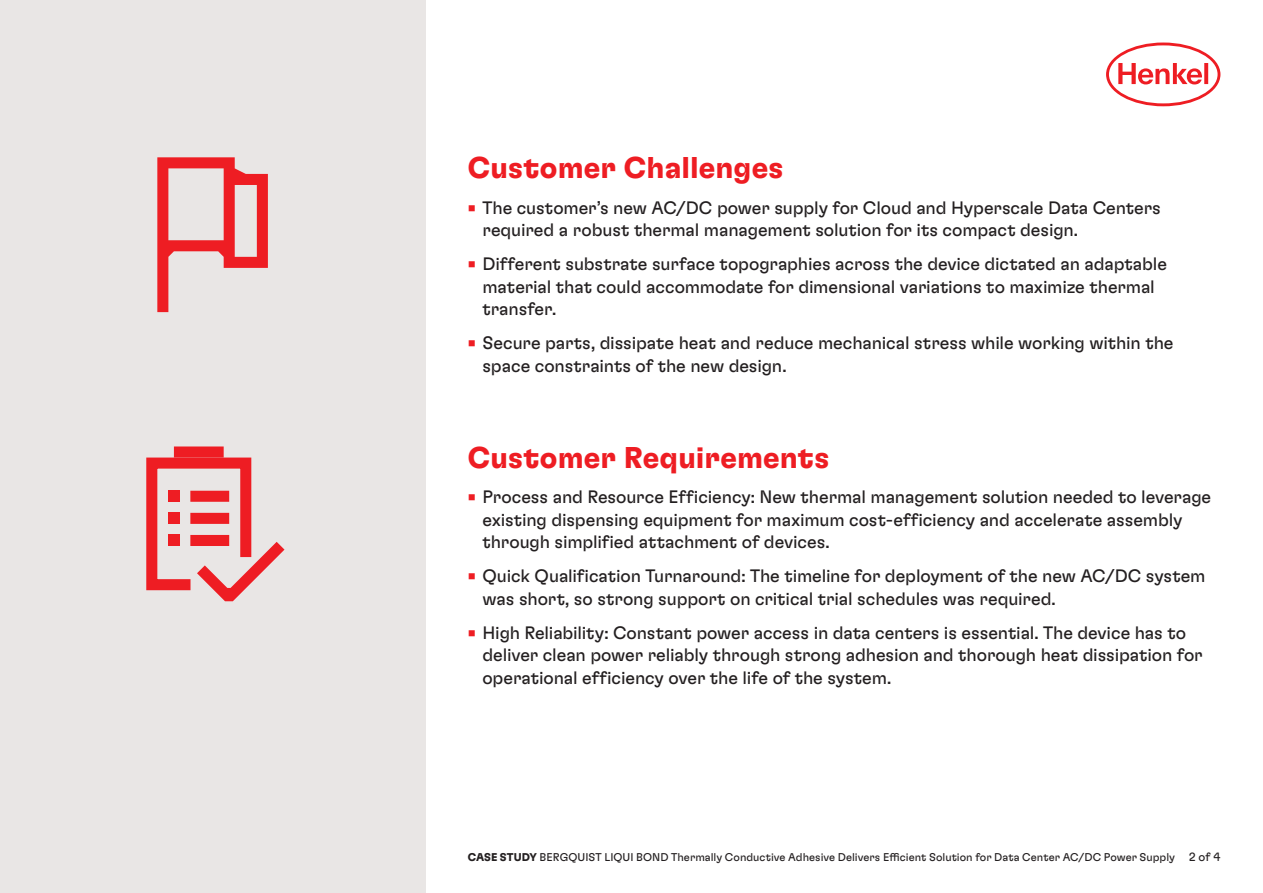
<style>
.page{position:relative;width:1263px;height:893px;background:#fff}
.page>*{position:absolute;margin:0;border:0;box-sizing:border-box;transform-origin:0 0}
.GTF_Bold_20_24_Head{font:700 30px "Henkel GT Flexa";letter-spacing:.005em;color:#ee1d23}
.t1{font:18px/22.5px "Henkel GT Flexa";letter-spacing:-.005em;color:#231f20}
.t2{font:11.25px "Henkel GT Flexa";letter-spacing:.005em;color:#231f20}
.s1{font-family:"Henkel GT Flexa Bl";color:#ee1d23}
.s2{font-weight:700}
.s3{font-size:12px}
</style>
<div class="page">
<div style="left:0;top:0;width:425px;height:893px;background:#e9e6e5"></div>
<svg style="left:1106px;top:43px;width:114px;height:63px"></svg>
<svg style="left:157px;top:157px;width:111px;height:155px"></svg>
<svg style="left:146px;top:452px;width:138px;height:149px"></svg>
<div style="left:174px;top:446px;width:50px;height:12px;background:#ee1d23"></div>
<div style="left:190px;top:491px;width:39px;height:11px;background:#ee1d23"></div>
<div style="left:168px;top:491px;width:11px;height:11px;background:#ee1d23"></div>
<div style="left:190px;top:513px;width:39px;height:11px;background:#ee1d23"></div>
<div style="left:168px;top:513px;width:11px;height:11px;background:#ee1d23"></div>
<div style="left:190px;top:535px;width:39px;height:11px;background:#ee1d23"></div>
<div style="left:168px;top:535px;width:11px;height:11px;background:#ee1d23"></div>
<p class="GTF_Bold_20_24_Head" style="left:468px;top:149px;width:317px">Customer Challenges</p>
<p class="t1" style="left:482px;top:195px;width:680px;text-indent:-15px"><span class="s1">•</span> The customer’s new AC/DC power supply for Cloud and Hyperscale Data Centers required a robust thermal management solution for its compact design.</p>
<p class="t1" style="left:482px;top:252px;width:686px;text-indent:-15px"><span class="s1">•</span> Different substrate surface topographies across the device dictated an adaptable material that could accommodate for dimensional variations to maximize thermal transfer.</p>
<p class="t1" style="left:482px;top:331px;width:693px;text-indent:-15px"><span class="s1">•</span> Secure parts, dissipate heat and reduce mechanical stress while working within the space constraints of the new design.</p>
<p class="GTF_Bold_20_24_Head" style="left:468px;top:439px;width:363px">Customer Requirements</p>
<p class="t1" style="left:482px;top:485px;width:730px;text-indent:-15px"><span class="s1">•</span> Process and Resource Efficiency: New thermal management solution needed to leverage existing dispensing equipment for maximum cost-efficiency and accelerate assembly through simplified attachment of devices.</p>
<p class="t1" style="left:482px;top:564px;width:725px;text-indent:-15px"><span class="s1">•</span> Quick Qualification Turnaround: The timeline for deployment of the new AC/DC system was short, so strong support on critical trial schedules was required.</p>
<p class="t1" style="left:482px;top:620px;width:722px;text-indent:-15px"><span class="s1">•</span> High Reliability: Constant power access in data centers is essential. The device has to deliver clean power reliably through strong adhesion and thorough heat dissipation for operational efficiency over the life of the system.</p>
<p class="t2" style="left:468px;top:850px;width:754px"><span class="s2">CASE STUDY</span> BERGQUIST LIQUI BOND Thermally Conductive Adhesive Delivers Efficient Solution for Data Center AC/DC Power Supply <span class="s3">2 of 4</span></p>
</div>
